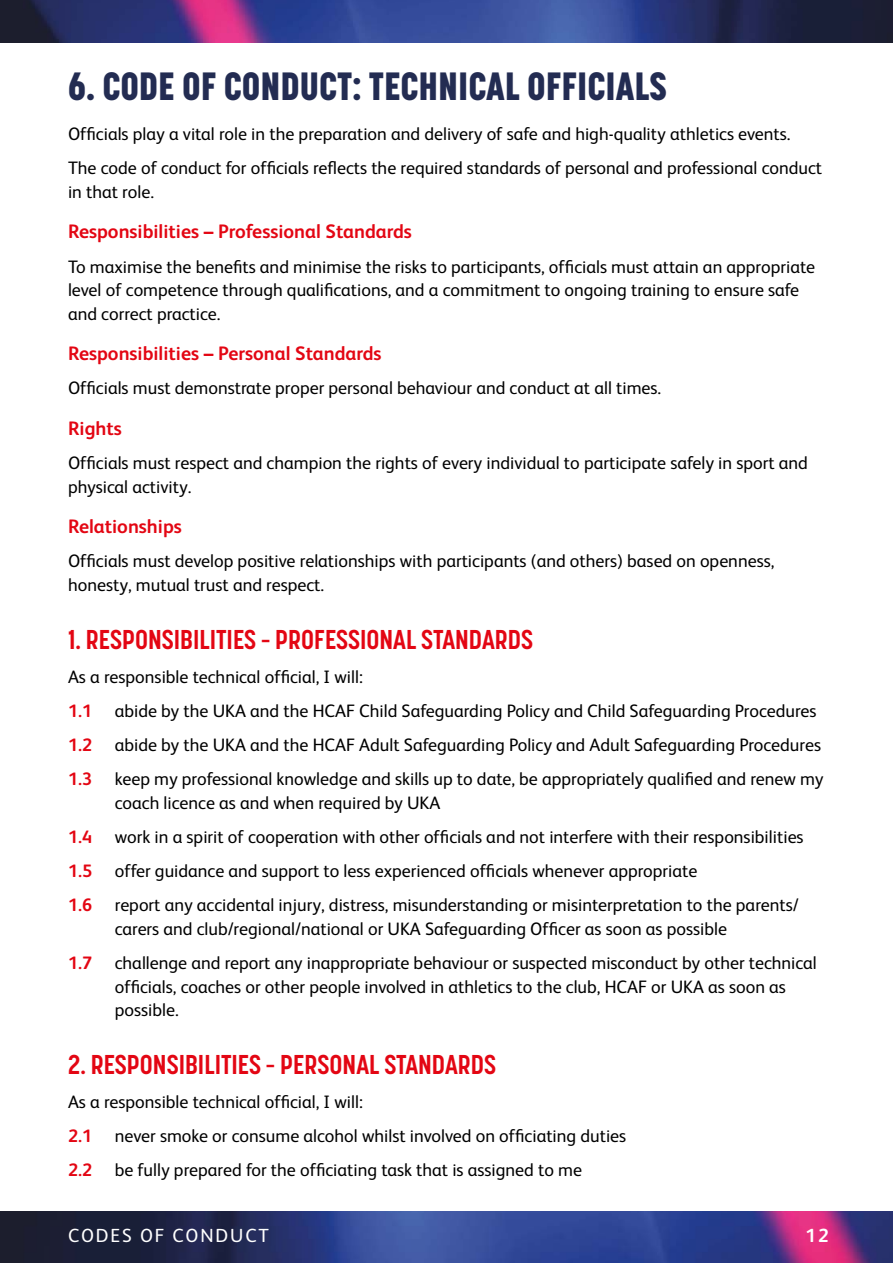
<style>
.page{position:relative;width:893px;height:1263px;background:#fff}
.page>*{position:absolute;margin:0;border:0;box-sizing:border-box;transform-origin:0 0}
.safe-main{font:800 39px "Korolev Condensed";color:#232c52}
.sub_section_head{font:700 27px "Korolev Condensed";color:#e30613}
.conctact_subhead{font:700 19.5px "FS Albert";color:#e30613}
.t1{font:19.05px "FS Albert";letter-spacing:.1em;color:#fff}
.t2{font:700 19.05px "FS Albert";color:#fff}
.safe-main-2{font:18px/23.5px "FS Albert";color:#000}
.safe-main-3{font:700 18px "FS Albert";color:#e30613}
</style>
<div class="page">
<img style="left:0;top:0;width:893px;height:43px">
<img style="left:0;top:1211px;width:893px;height:52px">
<p class="safe-main" style="left:68px;top:62px;width:600px">6. CODE OF CONDUCT: TECHNICAL OFFICIALS</p>
<p class="safe-main-2" style="left:68px;top:122px;width:724px">Officials play a vital role in the preparation and delivery of safe and high-quality athletics events.</p>
<p class="safe-main-2" style="left:68px;top:156px;width:756px">The code of conduct for officials reflects the required standards of personal and professional conduct in that role.</p>
<p class="conctact_subhead" style="left:68px;top:221px;width:345px">Responsibilities – Professional Standards</p>
<p class="safe-main-2" style="left:68px;top:255px;width:749px">To maximise the benefits and minimise the risks to participants, officials must attain an appropriate level of competence through qualifications, and a commitment to ongoing training to ensure safe and correct practice.</p>
<p class="conctact_subhead" style="left:68px;top:343px;width:315px">Responsibilities – Personal Standards</p>
<p class="safe-main-2" style="left:68px;top:376px;width:595px">Officials must demonstrate proper personal behaviour and conduct at all times.</p>
<p class="conctact_subhead" style="left:68px;top:417px;width:55px">Rights</p>
<p class="safe-main-2" style="left:68px;top:451px;width:741px">Officials must respect and champion the rights of every individual to participate safely in sport and physical activity.</p>
<p class="conctact_subhead" style="left:68px;top:516px;width:115px">Relationships</p>
<p class="safe-main-2" style="left:68px;top:549px;width:708px">Officials must develop positive relationships with participants (and others) based on openness, honesty, mutual trust and respect.</p>
<p class="sub_section_head" style="left:68px;top:623px;width:466px">1. RESPONSIBILITIES – PROFESSIONAL STANDARDS</p>
<p class="safe-main-2" style="left:68px;top:665px;width:296px">As a responsible technical official, I will:</p>
<p class="safe-main-3" style="left:68px;top:701px;width:26px">1.1</p>
<p class="safe-main-2" style="left:115px;top:699px;width:703px">abide by the UKA and the HCAF Child Safeguarding Policy and Child Safeguarding Procedures</p>
<p class="safe-main-3" style="left:68px;top:735px;width:26px">1.2</p>
<p class="safe-main-2" style="left:115px;top:733px;width:708px">abide by the UKA and the HCAF Adult Safeguarding Policy and Adult Safeguarding Procedures</p>
<p class="safe-main-3" style="left:68px;top:769px;width:26px">1.3</p>
<p class="safe-main-2" style="left:115px;top:767px;width:710px">keep my professional knowledge and skills up to date, be appropriately qualified and renew my coach licence as and when required by UKA</p>
<p class="safe-main-3" style="left:68px;top:827px;width:26px">1.4</p>
<p class="safe-main-2" style="left:115px;top:825px;width:690px">work in a spirit of cooperation with other officials and not interfere with their responsibilities</p>
<p class="safe-main-3" style="left:68px;top:861px;width:26px">1.5</p>
<p class="safe-main-2" style="left:115px;top:859px;width:584px">offer guidance and support to less experienced officials whenever appropriate</p>
<p class="safe-main-3" style="left:68px;top:895px;width:26px">1.6</p>
<p class="safe-main-2" style="left:115px;top:893px;width:685px">report any accidental injury, distress, misunderstanding or misinterpretation to the parents/ carers and club/regional/national or UKA Safeguarding Officer as soon as possible</p>
<p class="safe-main-3" style="left:68px;top:953px;width:26px">1.7</p>
<p class="safe-main-2" style="left:115px;top:951px;width:703px">challenge and report any inappropriate behaviour or suspected misconduct by other technical officials, coaches or other people involved in athletics to the club, HCAF or UKA as soon as possible.</p>
<p class="sub_section_head" style="left:68px;top:1048px;width:430px">2. RESPONSIBILITIES – PERSONAL STANDARDS</p>
<p class="safe-main-2" style="left:68px;top:1090px;width:296px">As a responsible technical official, I will:</p>
<p class="safe-main-3" style="left:68px;top:1126px;width:26px">2.1</p>
<p class="safe-main-2" style="left:115px;top:1124px;width:513px">never smoke or consume alcohol whilst involved on officiating duties</p>
<p class="safe-main-3" style="left:68px;top:1160px;width:26px">2.2</p>
<p class="safe-main-2" style="left:115px;top:1158px;width:469px">be fully prepared for the officiating task that is assigned to me</p>
<p class="t1" style="left:68px;top:1224px;width:202px">CODES OF CONDUCT</p>
<p class="t2" style="left:805px;top:1224px;width:25px">12</p>
</div>
